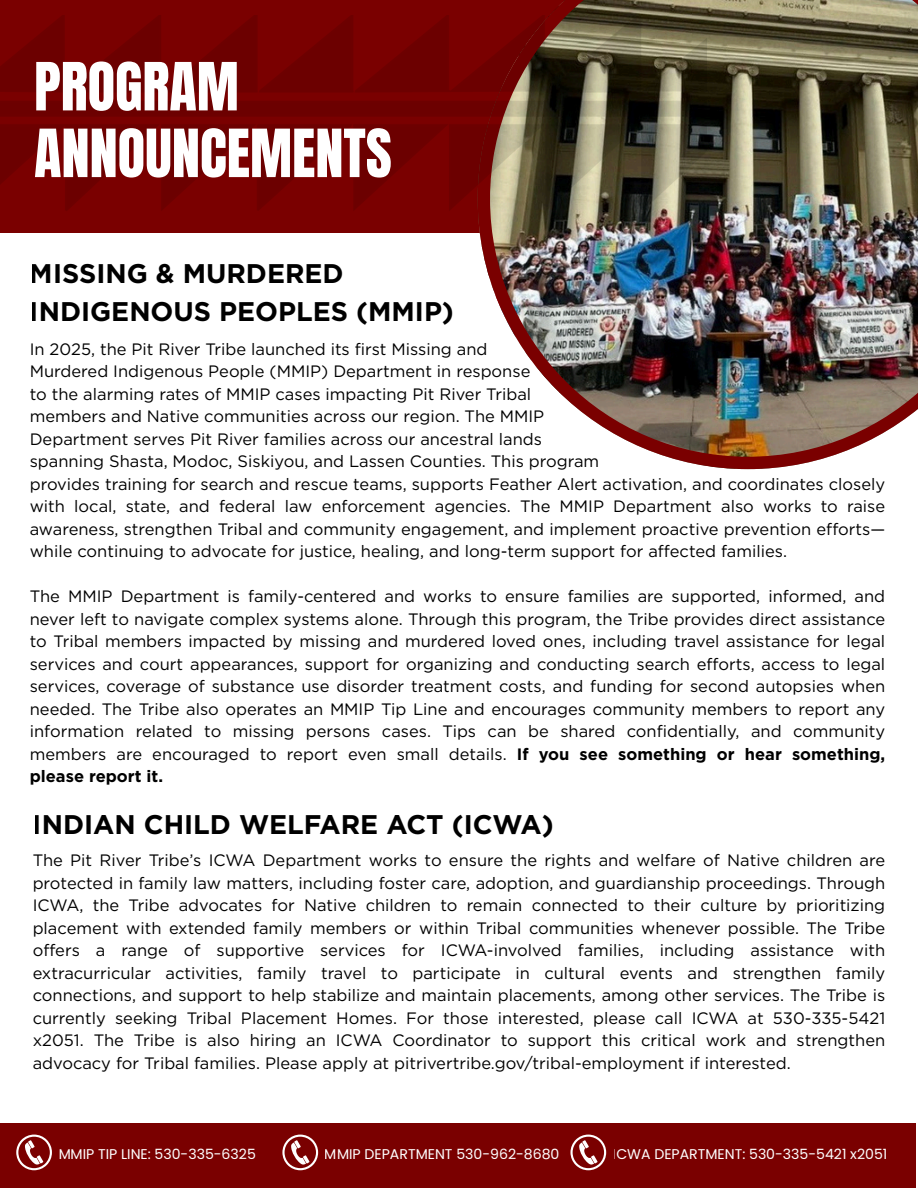
<style>
.page{position:relative;width:918px;height:1188px;background:#fff}
.page>*{position:absolute;margin:0;border:0;box-sizing:border-box;transform-origin:0 0}
.t1{font:56.4px/66.6px "Anton";color:#fff}
.t2{font:700 27px/37.7px "Gotham";color:#000}
.t3{font:16.5px/22.5px "Gotham";color:#000;text-align:justify}
.t4{font:14.1px "Poppins";color:#fff}
.s1{font-weight:700}
</style>
<div class="page">
<div style="left:0;top:0;width:657px;height:233px;background:#7a0000"></div>
<img style="left:478px;top:0;width:440px;height:469px">
<div style="left:0;top:1123px;width:916px;height:65px;background:#7a0000"></div>
<svg style="left:16px;top:1135px;width:36px;height:35px"></svg>
<img style="left:0;top:16px;width:707px;height:196px">
<svg style="left:282px;top:1135px;width:36px;height:35px"></svg>
<svg style="left:570px;top:1135px;width:36px;height:35px"></svg>
<h1 class="t1" style="left:34px;top:54px;width:359px">PROGRAM<br>ANNOUNCEMENTS</h1>
<h2 class="t2" style="left:30px;top:254px;width:426px">MISSING &amp; MURDERED<br>INDIGENOUS PEOPLES (MMIP)</h2>
<h3 class="t3" style="left:30px;top:338px;width:857px;text-align:left">In 2025, the Pit River Tribe launched its first Missing and<br>Murdered Indigenous People (MMIP) Department in response<br>to the alarming rates of MMIP cases impacting Pit River Tribal<br>members and Native communities across our region. The MMIP<br>Department serves Pit River families across our ancestral lands<br>spanning Shasta, Modoc, Siskiyou, and Lassen Counties. This program<br>provides training for search and rescue teams, supports Feather Alert activation, and coordinates closely with local, state, and federal law enforcement agencies. The MMIP Department also works to raise awareness, strengthen Tribal and community engagement, and implement proactive prevention efforts— while continuing to advocate for justice, healing, and long-term support for affected families.</h3>
<h3 class="t3" style="left:30px;top:585px;width:857px">The MMIP Department is family-centered and works to ensure families are supported, informed, and never left to navigate complex systems alone. Through this program, the Tribe provides direct assistance to Tribal members impacted by missing and murdered loved ones, including travel assistance for legal services and court appearances, support for organizing and conducting search efforts, access to legal services, coverage of substance use disorder treatment costs, and funding for second autopsies when needed. The Tribe also operates an MMIP Tip Line and encourages community members to report any information related to missing persons cases. Tips can be shared confidentially, and community members are encouraged to report even small details. <span class="s1">If you see something or hear something, please report it.</span></h3>
<h2 class="t2" style="left:33px;top:806px;width:522px">INDIAN CHILD WELFARE ACT (ICWA)</h2>
<h3 class="t3" style="left:33px;top:849px;width:854px">The Pit River Tribe’s ICWA Department works to ensure the rights and welfare of Native children are protected in family law matters, including foster care, adoption, and guardianship proceedings. Through ICWA, the Tribe advocates for Native children to remain connected to their culture by prioritizing placement with extended family members or within Tribal communities whenever possible. The Tribe offers a range of supportive services for ICWA-involved families, including assistance with extracurricular activities, family travel to participate in cultural events and strengthen family connections, and support to help stabilize and maintain placements, among other services. The Tribe is currently seeking Tribal Placement Homes. For those interested, please call ICWA at 530-335-5421 x2051. The Tribe is also hiring an ICWA Coordinator to support this critical work and strengthen advocacy for Tribal families. Please apply at pitrivertribe.gov/tribal-employment if interested.</h3>
<p class="t4" style="left:58px;top:1144px;width:199px">MMIP TIP LINE: 530-335-6325</p>
<p class="t4" style="left:325px;top:1144px;width:236px">MMIP DEPARTMENT 530-962-8680</p>
<p class="t4" style="left:613px;top:1144px;width:276px">ICWA DEPARTMENT: 530-335-5421 x2051</p>
</div>
